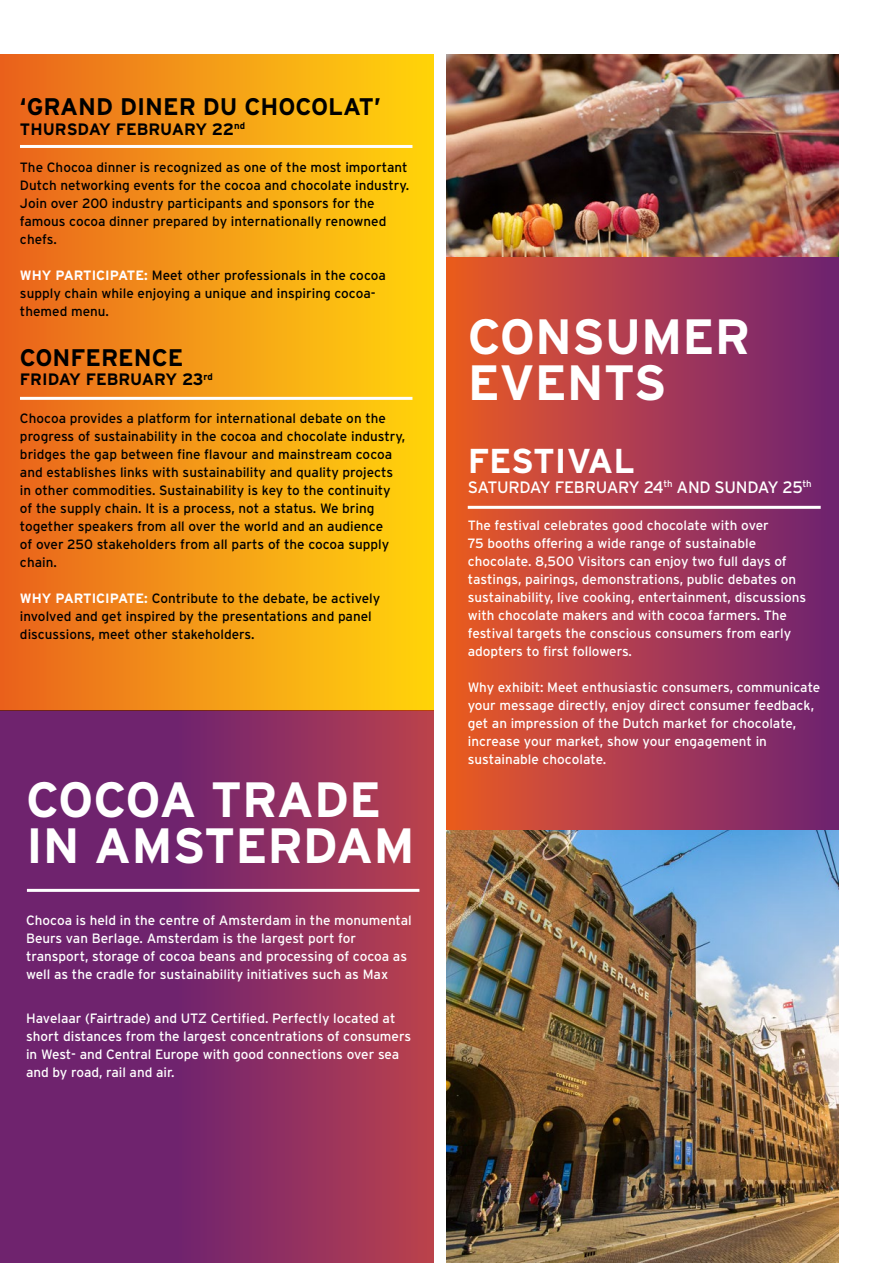
<style>
.page{position:relative;width:893px;height:1263px;background:#fff}
.page>*{position:absolute;margin:0;border:0;box-sizing:border-box;transform-origin:0 0}
.t1{font:700 49.5px/46.5px "Interstate";color:#fff}
.t2{font:700 34.5px "Interstate";color:#fff}
.t3{font:700 24px "Interstate";color:#000}
.t4{font:700 16.5px "Interstate";color:#000}
.t5{font:16.5px "Interstate";letter-spacing:-.02em;color:#fff}
.t6{font:13.5px/18px "Interstate";color:#fff}
.t7{font:13.5px/18px "Interstate";color:#000}
.s1{font-weight:700;color:#fff}
</style>
<div class="page">
<svg style="left:0;top:710px;width:434px;height:553px;background:#852c64"></svg>
<div style="left:0;top:54px;width:434px;height:656px;background:linear-gradient(to right,#e9631f,#ffd60d)"></div>
<div style="left:446px;top:246px;width:393px;height:587px;background:linear-gradient(to right,#eb5a27,#6d2177)"></div>
<img style="left:446px;top:831px;width:393px;height:432px">
<img style="left:446px;top:54px;width:393px;height:202px">
<hr style="left:468px;top:506px;width:353px;height:3px;background:#fff">
<hr style="left:20px;top:145px;width:392px;height:3px;background:#fff">
<hr style="left:20px;top:397px;width:392px;height:3px;background:#fff">
<hr style="left:27px;top:889px;width:392px;height:3px;background:#fff">
<h3 class="t3" style="left:20px;top:93px;width:362px">‘GRAND DINER DU CHOCOLAT’</h3>
<p class="t4" style="left:20px;top:120px;width:227px">THURSDAY FEBRUARY 22<sup>nd</sup></p>
<p class="t7" style="left:20px;top:158px;width:391px">The Chocoa dinner is recognized as one of the most important Dutch networking events for the cocoa and chocolate industry.<br>Join over 200 industry participants and sponsors for the famous cocoa dinner prepared by internationally renowned chefs.</p>
<p class="t7" style="left:20px;top:266px;width:367px"><span class="s1">WHY PARTICIPATE:</span> Meet other professionals in the cocoa supply chain while enjoying a unique and inspiring cocoa&shy;themed menu.</p>
<h3 class="t3" style="left:20px;top:344px;width:165px">CONFERENCE</h3>
<p class="t4" style="left:20px;top:370px;width:194px">FRIDAY FEBRUARY 23<sup>rd</sup></p>
<p class="t7" style="left:20px;top:409px;width:387px">Chocoa provides a platform for international debate on the progress of sustainability in the cocoa and chocolate industry, bridges the gap between fine flavour and mainstream cocoa and establishes links with sustainability and quality projects in other commodities. Sustainability is key to the continuity of the supply chain. It is a process, not a status. We bring together speakers from all over the world and an audience<br>of over 250 stakeholders from all parts of the cocoa supply chain.</p>
<p class="t7" style="left:20px;top:589px;width:362px"><span class="s1">WHY PARTICIPATE:</span> Contribute to the debate, be actively involved and get inspired by the presentations and panel discussions, meet other stakeholders.</p>
<h1 class="t1" style="left:26px;top:776px;width:390px">COCOA TRADE<br>IN AMSTERDAM</h1>
<p class="t6" style="left:26px;top:911px;width:387px">Chocoa is held in the centre of Amsterdam in the monumental Beurs van Berlage. Amsterdam is the largest port for transport, storage of cocoa beans and processing of cocoa as well as the cradle for sustainability initiatives such as Max</p>
<p class="t6" style="left:26px;top:1009px;width:387px">Havelaar (Fairtrade) and UTZ Certified. Perfectly located at short distances from the largest concentrations of consumers in West- and Central Europe with good connections over sea and by road, rail and air.</p>
<h1 class="t1" style="left:468px;top:313px;width:284px">CONSUMER<br>EVENTS</h1>
<h2 class="t2" style="left:468px;top:442px;width:168px">FESTIVAL</h2>
<p class="t5" style="left:468px;top:478px;width:345px">SATURDAY FEBRUARY 24<sup>th</sup> AND SUNDAY 25<sup>th</sup></p>
<p class="t6" style="left:468px;top:516px;width:340px">The festival celebrates good chocolate with over<br>75 booths offering a wide range of sustainable chocolate. 8,500 Visitors can enjoy two full days of tastings, pairings, demonstrations, public debates on sustainability, live cooking, entertainment, discussions with chocolate makers and with cocoa farmers. The festival targets the conscious consumers from early adopters to first followers.</p>
<p class="t6" style="left:468px;top:678px;width:354px">Why exhibit: Meet enthusiastic consumers, communicate your message directly, enjoy direct consumer feedback, get an impression of the Dutch market for chocolate, increase your market, show your engagement in sustainable chocolate.</p>
</div>
